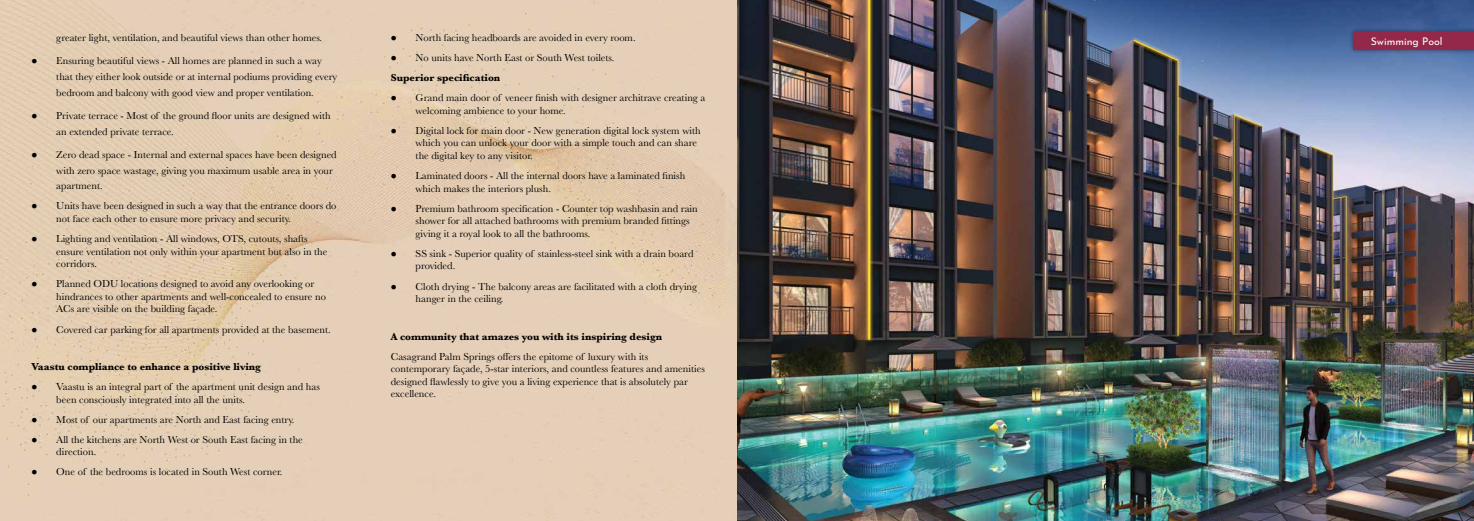
<style>
.page{position:relative;width:1474px;height:521px;background:#fff}
.page>*{position:absolute;margin:0;border:0;box-sizing:border-box;transform-origin:0 0}
.t1{font:10.5px/12.6px "Baskerville";color:#000}
.t2{font:700 10.5px "Baskerville";color:#000}
.t3{font:10.5px "Josefin Sans";color:#fff}
.s1{font-weight:700}
</style>
<div class="page">
<img style="left:0;top:0;width:1473px;height:521px">
<div style="left:1348px;top:27px;width:125px;height:27px;background:#000;opacity:.5"></div>
<div style="left:1353px;top:32px;width:120px;height:18px;background:#94284b"></div>
<p class="t1" style="left:56px;top:31px;width:267px">greater light, ventilation, and beautiful views than other homes.</p>
<p class="t1" style="left:56px;top:53px;width:283px;line-height:15.8px;text-indent:-25px">● Ensuring beautiful views - All homes are planned in such a way that they either look outside or at internal podiums providing every bedroom and balcony with good view and proper ventilation.</p>
<p class="t1" style="left:56px;top:108px;width:276px;line-height:15.8px;text-indent:-25px">● Private terrace - Most of the ground floor units are designed with an extended private terrace.</p>
<p class="t1" style="left:56px;top:147px;width:282px;line-height:15.8px;text-indent:-25px">● Zero dead space - Internal and external spaces have been designed with zero space wastage, giving you maximum usable area in your apartment.</p>
<p class="t1" style="left:56px;top:200px;width:282px;text-indent:-25px">● Units have been designed in such a way that the entrance doors do not face each other to ensure more privacy and security.</p>
<p class="t1" style="left:56px;top:232px;width:273px;text-indent:-25px">● Lighting and ventilation - All windows, OTS, cutouts, shafts ensure ventilation not only within your apartment but also in the corridors.</p>
<p class="t1" style="left:56px;top:278px;width:271px;text-indent:-25px">● Planned ODU locations designed to avoid any overlooking or hindrances to other apartments and well-concealed to ensure no<br>ACs are visible on the building façade.</p>
<p class="t1" style="left:32px;top:323px;width:301px">● Covered car parking for all apartments provided at the basement.</p>
<p class="t2" style="left:31px;top:359px;width:231px">Vaastu compliance to enhance a positive living</p>
<p class="t1" style="left:56px;top:380px;width:265px;text-indent:-25px">● Vaastu is an integral part of the apartment unit design and has been consciously integrated into all the units.</p>
<p class="t1" style="left:32px;top:413px;width:264px">● Most of our apartments are North and East facing entry.</p>
<p class="t1" style="left:56px;top:433px;width:248px;text-indent:-25px">● All the kitchens are North West or South East facing in the direction.</p>
<p class="t1" style="left:32px;top:466px;width:252px">● One of the bedrooms is located in South West corner.</p>
<p class="t1" style="left:391px;top:31px;width:246px">● North facing headboards are avoided in every room.</p>
<p class="t1" style="left:391px;top:48px;width:225px;line-height:20px">● No units have North East or South West toilets.<br><span class="s1">Superior specification</span></p>
<p class="t1" style="left:415px;top:92px;width:291px;text-indent:-25px">● Grand main door of veneer finish with designer architrave creating a welcoming ambience to your home.</p>
<p class="t1" style="left:415px;top:124px;width:286px;text-indent:-25px">● Digital lock for main door - New generation digital lock system with which you can unlock your door with a simple touch and can share the digital key to any visitor.</p>
<p class="t1" style="left:415px;top:169px;width:271px;text-indent:-25px">● Laminated doors - All the internal doors have a laminated finish which makes the interiors plush.</p>
<p class="t1" style="left:415px;top:202px;width:284px;text-indent:-25px">● Premium bathroom specification - Counter top washbasin and rain shower for all attached bathrooms with premium branded fittings giving it a royal look to all the bathrooms.</p>
<p class="t1" style="left:415px;top:247px;width:279px;text-indent:-25px">● SS sink - Superior quality of stainless-steel sink with a drain board provided.</p>
<p class="t1" style="left:415px;top:280px;width:283px;text-indent:-25px">● Cloth drying - The balcony areas are facilitated with a cloth drying hanger in the ceiling.</p>
<p class="t2" style="left:391px;top:329px;width:273px">A community that amazes you with its inspiring design</p>
<p class="t1" style="left:391px;top:350px;width:315px">Casagrand Palm Springs offers the epitome of luxury with its contemporary façade, 5-star interiors, and countless features and amenities designed flawlessly to give you a living experience that is absolutely par excellence.</p>
<p class="t3" style="left:1370px;top:32px;width:73px">Swimming Pool</p>
</div>
